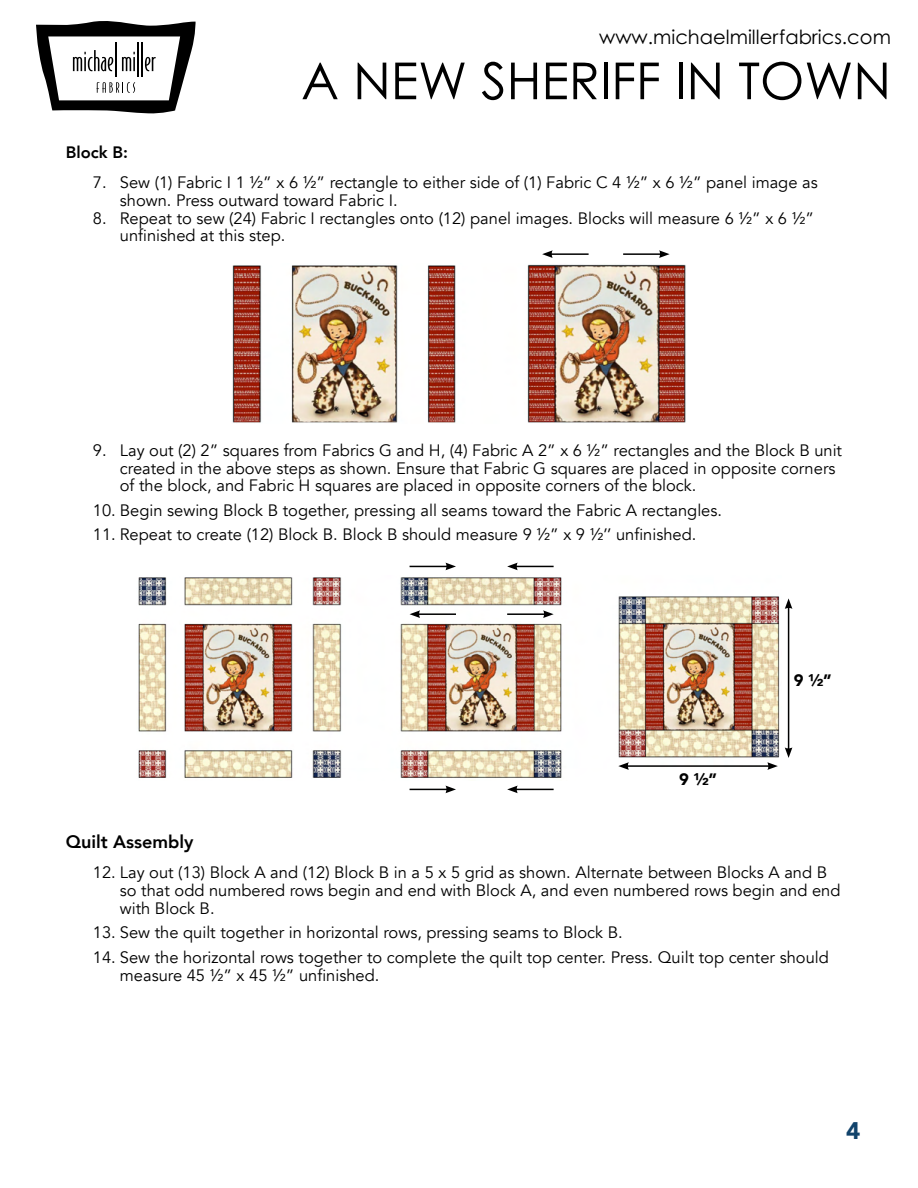
<style>
.page{position:relative;width:918px;height:1188px;background:#fff}
.page>*{position:absolute;margin:0;border:0;box-sizing:border-box;transform-origin:0 0}
.t1{font:51px "Century Gothic Pro";color:#000}
.t2{font:900 24px "Avenir";color:#11436b}
.t3{font:19.5px "Century Gothic Pro";color:#000}
.t4{font:800 18px "Avenir";color:#000}
.t5{font:16.5px/17.9px "Avenir";color:#000}
.t6{font:900 16.5px "Avenir";color:#000}
.t7{font:800 16.5px "Avenir";color:#000}
</style>
<div class="page">
<svg style="left:36px;top:21px;width:160px;height:93px"></svg>
<hr style="left:550px;top:253px;width:39px;height:2px;background:#000">
<svg style="left:542px;top:250px;width:11px;height:8px"></svg>
<hr style="left:623px;top:253px;width:38px;height:2px;background:#000">
<svg style="left:659px;top:250px;width:11px;height:8px"></svg>
<img style="left:232px;top:264px;width:454px;height:159px">
<img style="left:138px;top:577px;width:642px;height:201px">
<hr style="left:515px;top:566px;width:39px;height:1px;background:#000">
<svg style="left:507px;top:563px;width:11px;height:7px"></svg>
<hr style="left:515px;top:789px;width:39px;height:1px;background:#000">
<svg style="left:507px;top:786px;width:11px;height:7px"></svg>
<hr style="left:418px;top:613px;width:38px;height:2px;background:#000">
<svg style="left:410px;top:610px;width:10px;height:8px"></svg>
<hr style="left:410px;top:566px;width:38px;height:1px;background:#000">
<svg style="left:445px;top:563px;width:11px;height:7px"></svg>
<hr style="left:410px;top:789px;width:38px;height:1px;background:#000">
<svg style="left:445px;top:786px;width:11px;height:7px"></svg>
<hr style="left:507px;top:613px;width:38px;height:2px;background:#000">
<svg style="left:543px;top:610px;width:11px;height:8px"></svg>
<hr style="left:627px;top:765px;width:143px;height:2px;background:#000">
<svg style="left:618px;top:762px;width:11px;height:8px"></svg>
<svg style="left:767px;top:762px;width:11px;height:8px"></svg>
<hr style="left:788px;top:607px;width:1px;height:143px;background:#000">
<svg style="left:785px;top:598px;width:7px;height:11px"></svg>
<svg style="left:785px;top:747px;width:7px;height:11px"></svg>
<p class="t3" style="left:599px;top:25px;width:293px">www.michaelmillerfabrics.com</p>
<h1 class="t1" style="left:301px;top:50px;width:591px">A NEW SHERIFF IN TOWN</h1>
<p class="t7" style="left:66px;top:140px;width:64px">Block B:</p>
<p class="t5" style="left:120px;top:174px;width:699px;text-indent:-27px">7. Sew (1) Fabric I 1 ½” x 6 ½” rectangle to either side of (1) Fabric C 4 ½” x 6 ½” panel image as shown. Press outward toward Fabric I.</p>
<p class="t5" style="left:120px;top:209px;width:696px;text-indent:-27px">8. Repeat to sew (24) Fabric I rectangles onto (12) panel images. Blocks will measure 6 ½” x 6 ½” unfinished at this step.</p>
<p class="t5" style="left:120px;top:441px;width:724px;text-indent:-27px">9. Lay out (2) 2” squares from Fabrics G and H, (4) Fabric A 2” x 6 ½” rectangles and the Block B unit created in the above steps as shown. Ensure that Fabric G squares are placed in opposite corners of the block, and Fabric H squares are placed in opposite corners of the block.</p>
<p class="t5" style="left:93px;top:502px;width:631px">10. Begin sewing Block B together, pressing all seams toward the Fabric A rectangles.</p>
<p class="t5" style="left:93px;top:526px;width:605px">11. Repeat to create (12) Block B. Block B should measure 9 ½” x 9 ½’’ unfinished.</p>
<p class="t6" style="left:679px;top:765px;width:39px">9 1/2”</p>
<p class="t6" style="left:794px;top:666px;width:39px">9 1/2”</p>
<p class="t4" style="left:66px;top:828px;width:129px">Quilt Assembly</p>
<p class="t5" style="left:120px;top:864px;width:722px;text-indent:-27px">12. Lay out (13) Block A and (12) Block B in a 5 x 5 grid as shown. Alternate between Blocks A and B so that odd numbered rows begin and end with Block A, and even numbered rows begin and end with Block B.</p>
<p class="t5" style="left:93px;top:924px;width:531px">13. Sew the quilt together in horizontal rows, pressing seams to Block B.</p>
<p class="t5" style="left:120px;top:949px;width:711px;text-indent:-27px">14. Sew the horizontal rows together to complete the quilt top center. Press. Quilt top center should measure 45 ½” x 45 ½” unfinished.</p>
<h2 class="t2" style="left:846px;top:1110px;width:16px">4</h2>
</div>
